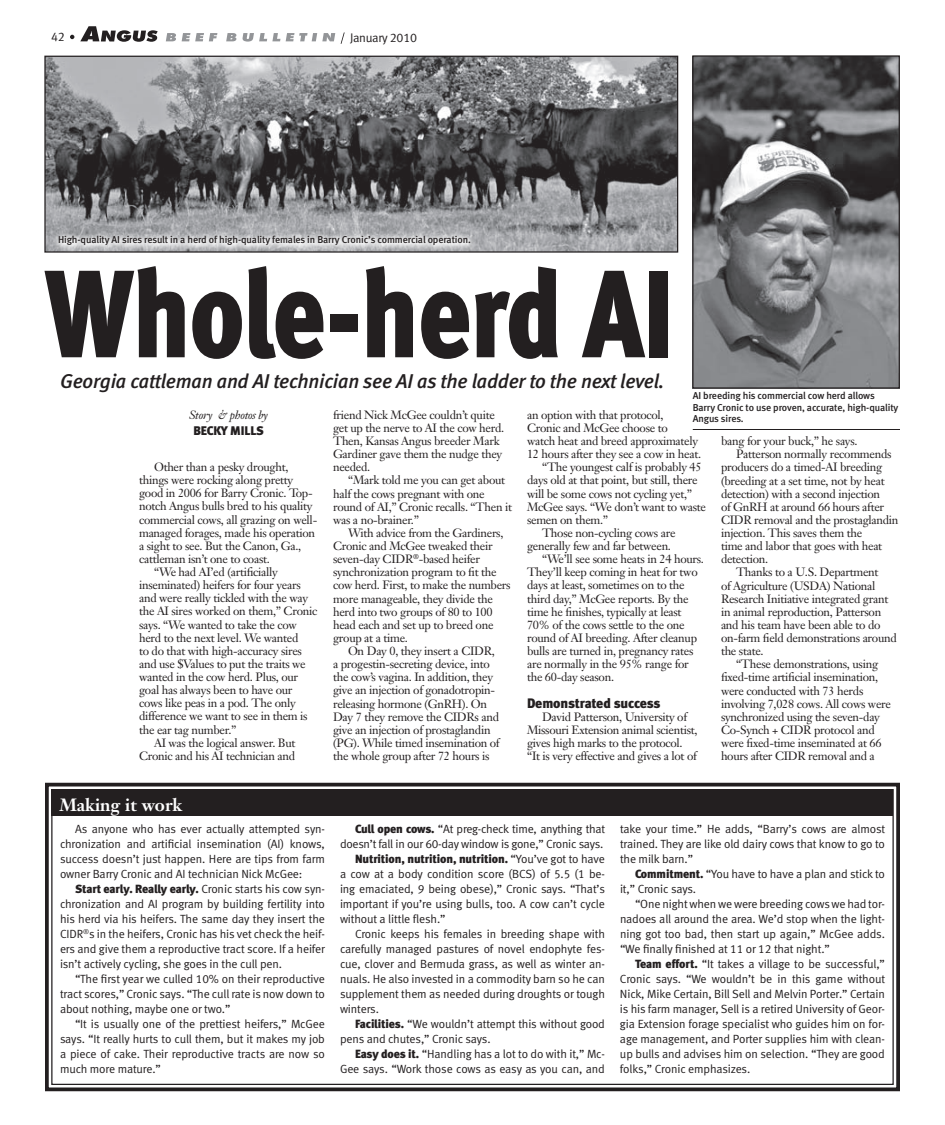
<style>
.page{position:relative;width:945px;height:1125px;background:#fff}
.page>*{position:absolute;margin:0;border:0;box-sizing:border-box;transform-origin:0 0}
.news_headline{font:124.12px "Meta Black LF";letter-spacing:-.01em;color:#231f20;scale:.82 1}
.deck{font:italic 20px "Meta Medium LF";letter-spacing:-.01em;color:#231f20}
.sidebar_headline{font:700 17.5px "Janson Text";color:#fff}
.subhead{font:13.75px "Meta Black LF";letter-spacing:-.01em;color:#231f20}
.t1{font:12.5px "Meta Normal LF";letter-spacing:-.025em;color:#231f20}
.byline{font:12.5px "Meta Black LF";letter-spacing:-.01em;color:#231f20}
.body_text{font:11.88px/13.1px "Janson Text";letter-spacing:-.025em;color:#231f20}
.sidebar_text{font:11.88px/15px "Meta Normal LF";letter-spacing:-.01em;color:#231f20;text-align:justify}
.t2{font:italic 11.88px "Janson Text";letter-spacing:-.025em;color:#231f20}
.cutlines{font:10px/11.2px "Meta Medium LF";letter-spacing:-.01em;color:#231f20}
.s1{font-family:"Meta Black LF"}
</style>
<div class="page">
<img style="left:694px;top:57px;width:204px;height:330px">
<div style="left:692px;top:55px;width:208px;height:334px;border:1px solid #231f20"></div>
<img style="left:46px;top:58px;width:630px;height:193px">
<div style="left:44px;top:56px;width:634px;height:197px;border:1px solid #231f20"></div>
<svg style="left:45px;top:782px;width:855px;height:310px"></svg>
<div style="left:52px;top:790px;width:841px;height:26px;background:#231f20"></div>
<div style="left:50px;top:228px;width:427px;height:24px;background:#fff;opacity:.75"></div>
<hr style="left:693px;top:429px;width:207px;height:1px;background:#231f20">
<svg style="left:80px;top:26px;width:78px;height:16px"></svg>
<svg style="left:166px;top:33px;width:10px;height:8px"></svg>
<svg style="left:182px;top:33px;width:35px;height:8px"></svg>
<svg style="left:226px;top:33px;width:10px;height:8px"></svg>
<svg style="left:243px;top:33px;width:37px;height:9px"></svg>
<svg style="left:286px;top:33px;width:49px;height:8px"></svg>
<svg style="left:70px;top:35px;width:4px;height:4px"></svg>
<svg style="left:341px;top:32px;width:4px;height:12px"></svg>
<p class="t1" style="left:51px;top:30px;width:15px">42</p>
<p class="t1" style="left:350px;top:31px;width:69px">January 2010</p>
<p class="cutlines" style="left:58px;top:234px;width:414px">High-quality AI sires result in a herd of high-quality females in Barry Cronic’s commercial operation.</p>
<p class="news_headline" style="left:45px;top:239px;width:754px">Whole-herd AI</p>
<p class="deck" style="left:60px;top:369px;width:606px">Georgia cattleman and AI technician see AI as the ladder to the next level.</p>
<p class="cutlines" style="left:693px;top:390px;width:207px">AI breeding his commercial cow herd allows<br>Barry Cronic to use proven, accurate, high-quality<br>Angus sires.</p>
<p class="t2" style="left:189px;top:407px;width:81px">Story &amp; photos by</p>
<p class="byline" style="left:193px;top:423px;width:72px">Becky Mills</p>
<p class="body_text" style="left:333px;top:408px;width:173px">friend Nick McGee couldn’t quite get up the nerve to AI the cow herd.<br>Then, Kansas Angus breeder Mark<br>Gardiner gave them the nudge they needed.</p>
<p class="body_text" style="left:333px;top:474px;width:180px;text-indent:15px">“Mark told me you can get about half the cows pregnant with one round of AI,” Cronic recalls. “Then it was a no-brainer.”</p>
<p class="body_text" style="left:333px;top:526px;width:179px;text-indent:15px">With advice from the Gardiners,<br>Cronic and McGee tweaked their seven-day CIDR<sup>®</sup>-based heifer synchronization program to fit the cow herd. First, to make the numbers more manageable, they divide the herd into two groups of 80 to 100 head each and set up to breed one group at a time.</p>
<p class="body_text" style="left:333px;top:644px;width:168px;text-indent:15px">On Day 0, they insert a CIDR, a progestin-secreting device, into the cow’s vagina. In addition, they give an injection of gonadotropin&shy;releasing hormone (GnRH). On<br>Day 7 they remove the CIDRs and give an injection of prostaglandin (PG). While timed insemination of the whole group after 72 hours is</p>
<p class="body_text" style="left:527px;top:408px;width:176px">an option with that protocol,<br>Cronic and McGee choose to<br>watch heat and breed approximately<br>12 hours after they see a cow in heat.</p>
<p class="body_text" style="left:527px;top:461px;width:180px;text-indent:15px">“The youngest calf is probably 45 days old at that point, but still, there will be some cows not cycling yet,”<br>McGee says. “We don’t want to waste semen on them.”</p>
<p class="body_text" style="left:527px;top:526px;width:150px;text-indent:15px">Those non-cycling cows are generally few and far between.</p>
<p class="body_text" style="left:527px;top:552px;width:178px;text-indent:15px">“We’ll see some heats in 24 hours.<br>They’ll keep coming in heat for two days at least, sometimes on to the third day,” McGee reports. By the time he finishes, typically at least<br>70% of the cows settle to the one round of AI breeding. After cleanup bulls are turned in, pregnancy rates are normally in the 95% range for the 60-day season.</p>
<p class="subhead" style="left:527px;top:694px;width:135px">Demonstrated success</p>
<p class="body_text" style="left:527px;top:710px;width:172px;text-indent:15px">David Patterson, University of Missouri Extension animal scientist, gives high marks to the protocol. “It is very effective and gives a lot of</p>
<p class="body_text" style="left:721px;top:434px;width:138px">bang for your buck,” he says.</p>
<p class="body_text" style="left:721px;top:448px;width:179px;text-indent:15px">Patterson normally recommends producers do a timed-AI breeding (breeding at a set time, not by heat detection) with a second injection<br>of GnRH at around 66 hours after<br>CIDR removal and the prostaglandin injection. This saves them the<br>time and labor that goes with heat detection.</p>
<p class="body_text" style="left:721px;top:566px;width:177px;text-indent:15px">Thanks to a U.S. Department<br>of Agriculture (USDA) National<br>Research Initiative integrated grant in animal reproduction, Patterson and his team have been able to do on-farm field demonstrations around the state.</p>
<p class="body_text" style="left:721px;top:658px;width:172px;text-indent:15px">“These demonstrations, using fixed-time artificial insemination, were conducted with 73 herds involving 7,028 cows. All cows were synchronized using the seven-day<br>Co-Synch + CIDR protocol and were fixed-time inseminated at 66 hours after CIDR removal and a</p>
<p class="body_text" style="left:139px;top:460px;width:180px;text-indent:15px">Other than a pesky drought, things were rocking along pretty good in 2006 for Barry Cronic. Top&shy;notch Angus bulls bred to his quality commercial cows, all grazing on well&shy;managed forages, made his operation a sight to see. But the Canon, Ga., cattleman isn’t one to coast.</p>
<p class="body_text" style="left:139px;top:565px;width:180px;text-indent:15px">“We had AI’ed (artificially inseminated) heifers for four years and were really tickled with the way the AI sires worked on them,” Cronic says. “We wanted to take the cow herd to the next level. We wanted<br>to do that with high-accuracy sires and use $Values to put the traits we wanted in the cow herd. Plus, our goal has always been to have our cows like peas in a pod. The only difference we want to see in them is the ear tag number.”</p>
<p class="body_text" style="left:139px;top:736px;width:158px;text-align:right">AI was the logical answer. But<br>Cronic and his AI technician and</p>
<p class="sidebar_headline" style="left:59px;top:793px;width:124px">Making it work</p>
<p class="sidebar_text" style="left:60px;top:821px;width:267px;text-indent:15px">As anyone who has ever actually attempted syn&shy;chronization and artificial insemination (AI) knows, success doesn’t just happen. Here are tips from farm owner Barry Cronic and AI technician Nick McGee:</p>
<p class="sidebar_text" style="left:60px;top:881px;width:267px;text-indent:15px"><span class="s1">Start early. Really early.</span> Cronic starts his cow syn&shy;chronization and AI program by building fertility into his herd via his heifers. The same day they insert the CIDR<sup>®</sup>s in the heifers, Cronic has his vet check the heif&shy;ers and give them a reproductive tract score. If a heifer isn’t actively cycling, she goes in the cull pen.</p>
<p class="sidebar_text" style="left:60px;top:971px;width:267px;text-indent:15px">“The first year we culled 10% on their reproductive tract scores,” Cronic says. “The cull rate is now down to about nothing, maybe one or two.”</p>
<p class="sidebar_text" style="left:60px;top:1016px;width:267px;text-indent:15px">“It is usually one of the prettiest heifers,” McGee says. “It really hurts to cull them, but it makes my job a piece of cake. Their reproductive tracts are now so much more mature.”</p>
<p class="sidebar_text" style="left:340px;top:821px;width:267px;text-align:right"><span class="s1">Cull open cows.</span> “At preg-check time, anything that doesn’t fall in our 60-day window is gone,” Cronic says.</p>
<p class="sidebar_text" style="left:340px;top:851px;width:267px;text-indent:15px"><span class="s1">Nutrition, nutrition, nutrition.</span> “You’ve got to have a cow at a body condition score (BCS) of 5.5 (1 be&shy;ing emaciated, 9 being obese),” Cronic says. “That’s important if you’re using bulls, too. A cow can’t cycle without a little flesh.”</p>
<p class="sidebar_text" style="left:340px;top:926px;width:267px;text-indent:15px">Cronic keeps his females in breeding shape with carefully managed pastures of novel endophyte fes&shy;cue, clover and Bermuda grass, as well as winter an&shy;nuals. He also invested in a commodity barn so he can supplement them as needed during droughts or tough winters.</p>
<p class="sidebar_text" style="left:340px;top:1016px;width:266px;text-indent:15px"><span class="s1">Facilities.</span> “We wouldn’t attempt this without good pens and chutes,” Cronic says.</p>
<p class="sidebar_text" style="left:340px;top:1046px;width:267px;text-align:right"><span class="s1">Easy does it.</span> “Handling has a lot to do with it,” Mc-<br>Gee says. “Work those cows as easy as you can, and</p>
<p class="sidebar_text" style="left:620px;top:821px;width:267px">take your time.” He adds, “Barry’s cows are almost trained. They are like old dairy cows that know to go to the milk barn.”</p>
<p class="sidebar_text" style="left:620px;top:866px;width:266px;text-indent:15px"><span class="s1">Commitment.</span> “You have to have a plan and stick to it,” Cronic says.</p>
<p class="sidebar_text" style="left:620px;top:896px;width:267px;text-indent:15px">“One night when we were breeding cows we had tor&shy;nadoes all around the area. We’d stop when the light&shy;ning got too bad, then start up again,” McGee adds. “We finally finished at 11 or 12 that night.”</p>
<p class="sidebar_text" style="left:620px;top:956px;width:267px;text-indent:15px"><span class="s1">Team effort.</span> “It takes a village to be successful,” Cronic says. “We wouldn’t be in this game without Nick, Mike Certain, Bill Sell and Melvin Porter.” Certain is his farm manager, Sell is a retired University of Geor&shy;gia Extension forage specialist who guides him on for&shy;age management, and Porter supplies him with clean&shy;up bulls and advises him on selection. “They are good folks,” Cronic emphasizes.</p>
</div>
